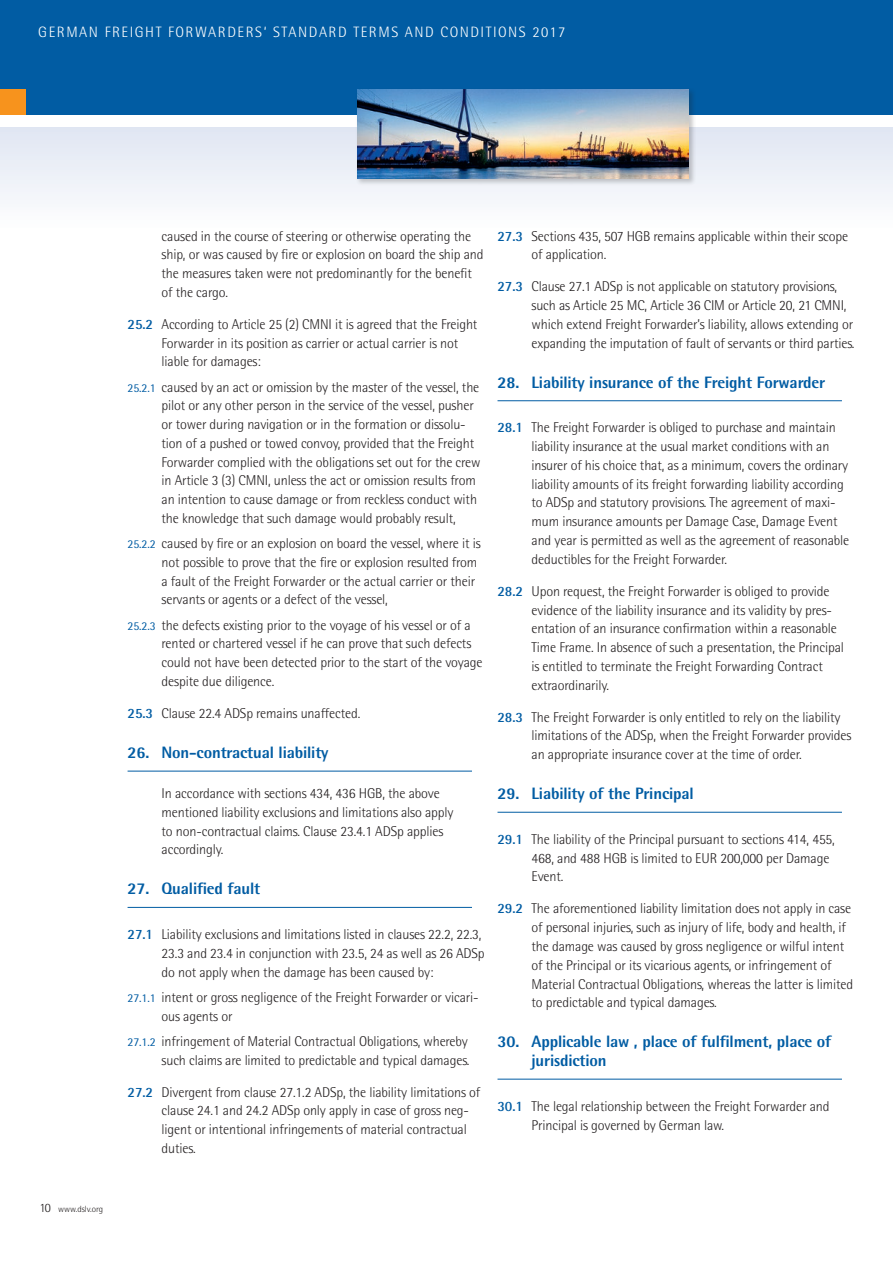
<style>
.page{position:relative;width:893px;height:1263px;background:#fff}
.page>*{position:absolute;margin:0;border:0;box-sizing:border-box;transform-origin:0 0}
.t1{font:800 16.5px/18.8px "Rotis Semi Sans";letter-spacing:-.01em;color:#015ca3}
.t2{font:300 15px "Rotis Semi Sans";letter-spacing:.1em;color:#fff}
.t3{font:300 14.25px/18.8px "Rotis Semi Sans";letter-spacing:-.01em;color:#231f20}
.t4{font:300 9px "Rotis Semi Sans";color:#231f20}
.s1{font-size:12.75px}
.s2{font-weight:700;color:#015ca3}
.s3{font-weight:400;font-size:12px;color:#015ca3}
</style>
<div class="page">
<div style="left:0;top:0;width:893px;height:115px;background:#015ca3"></div>
<div style="left:0;top:128px;width:893px;height:102px;background:linear-gradient(to bottom,#e0e6f2,#fefefe)"></div>
<div style="left:0;top:89px;width:26px;height:26px;background:#f7931d"></div>
<hr style="left:128px;top:771px;width:344px;height:1px;background:#015ca3">
<hr style="left:128px;top:907px;width:344px;height:1px;background:#015ca3">
<hr style="left:497px;top:400px;width:345px;height:1px;background:#015ca3">
<hr style="left:497px;top:812px;width:345px;height:1px;background:#015ca3">
<hr style="left:497px;top:1079px;width:345px;height:1px;background:#015ca3">
<div style="left:355px;top:88px;width:341px;height:98px;background:#231f20;opacity:.25"></div>
<img style="left:357px;top:89px;width:332px;height:90px">
<p class="t2" style="left:38px;top:23px;width:529px">GERMAN FREIGHT FORWARDERS‘ STANDARD TERMS AND CONDITIONS 2017</p>
<p class="t4" style="left:39px;top:1204px;width:65px"><span class="s1">10</span> www.dslv.org</p>
<p class="t3" style="left:162px;top:226px;width:323px">caused in the course of steering or otherwise operating the ship, or was caused by fire or explosion on board the ship and the measures taken were not predominantly for the benefit of the cargo.</p>
<p class="t3" style="left:162px;top:315px;width:317px;text-indent:-34px"><span class="s2">25.2</span> According to Article 25 (2) CMNI it is agreed that the Freight<br>Forwarder in its position as carrier or actual carrier is not liable for damages:</p>
<p class="t3" style="left:162px;top:377px;width:320px;text-indent:-34px"><span class="s3">25.2.1</span> caused by an act or omission by the master of the vessel, the pilot or any other person in the service of the vessel, pusher or tower during navigation or in the formation or dissolu&shy;tion of a pushed or towed convoy, provided that the Freight Forwarder complied with the obligations set out for the crew in Article 3 (3) CMNI, unless the act or omission results from an intention to cause damage or from reckless conduct with the knowledge that such damage would probably result,</p>
<p class="t3" style="left:162px;top:534px;width:321px;text-indent:-34px"><span class="s3">25.2.2</span> caused by fire or an explosion on board the vessel, where it is not possible to prove that the fire or explosion resulted from a fault of the Freight Forwarder or the actual carrier or their servants or agents or a defect of the vessel,</p>
<p class="t3" style="left:162px;top:615px;width:323px;text-indent:-34px"><span class="s3">25.2.3</span> the defects existing prior to the voyage of his vessel or of a rented or chartered vessel if he can prove that such defects could not have been detected prior to the start of the voyage despite due diligence.</p>
<p class="t3" style="left:128px;top:704px;width:234px"><span class="s2">25.3</span> Clause 22.4 ADSp remains unaffected.</p>
<p class="t1" style="left:128px;top:743px;width:202px">26. Non-contractual liability</p>
<p class="t3" style="left:162px;top:784px;width:293px">In accordance with sections 434, 436 HGB, the above mentioned liability exclusions and limitations also apply to non-contractual claims. Clause 23.4.1 ADSp applies accordingly.</p>
<p class="t1" style="left:128px;top:879px;width:134px">27. Qualified fault</p>
<p class="t3" style="left:162px;top:925px;width:325px;text-indent:-34px"><span class="s2">27.1</span> Liability exclusions and limitations listed in clauses 22.2, 22.3,<br>23.3 and 23.4 in conjunction with 23.5, 24 as well as 26 ADSp do not apply when the damage has been caused by:</p>
<p class="t3" style="left:162px;top:988px;width:318px;text-indent:-34px"><span class="s3">27.1.1</span> intent or gross negligence of the Freight Forwarder or vicari&shy;ous agents or</p>
<p class="t3" style="left:128px;top:1032px;width:343px;text-align:right"><span class="s3">27.1.2</span> infringement of Material Contractual Obligations, whereby such claims are limited to predictable and typical damages.</p>
<p class="t3" style="left:162px;top:1082px;width:320px;text-indent:-34px"><span class="s2">27.2</span> Divergent from clause 27.1.2 ADSp, the liability limitations of clause 24.1 and 24.2 ADSp only apply in case of gross neg&shy;ligent or intentional infringements of material contractual duties.</p>
<p class="t3" style="left:531px;top:226px;width:318px;text-indent:-34px"><span class="s2">27.3</span> Sections 435, 507 HGB remains applicable within their scope of application.</p>
<p class="t3" style="left:531px;top:277px;width:324px;text-indent:-34px"><span class="s2">27.3</span> Clause 27.1 ADSp is not applicable on statutory provisions, such as Article 25 MC, Article 36 CIM or Article 20, 21 CMNI, which extend Freight Forwarder’s liability, allows extending or expanding the imputation of fault of servants or third parties.</p>
<p class="t1" style="left:497px;top:372px;width:329px">28. Liability insurance of the Freight Forwarder</p>
<p class="t3" style="left:531px;top:418px;width:319px;text-indent:-34px"><span class="s2">28.1</span> The Freight Forwarder is obliged to purchase and maintain liability insurance at the usual market conditions with an insurer of his choice that, as a minimum, covers the ordinary liability amounts of its freight forwarding liability according to ADSp and statutory provisions. The agreement of maxi&shy;mum insurance amounts per Damage Case, Damage Event and year is permitted as well as the agreement of reasonable deductibles for the Freight Forwarder.</p>
<p class="t3" style="left:531px;top:581px;width:314px;text-indent:-34px"><span class="s2">28.2</span> Upon request, the Freight Forwarder is obliged to provide evidence of the liability insurance and its validity by pres&shy;entation of an insurance confirmation within a reasonable Time Frame. In absence of such a presentation, the Principal is entitled to terminate the Freight Forwarding Contract extraordinarily.</p>
<p class="t3" style="left:531px;top:707px;width:321px;text-indent:-34px"><span class="s2">28.3</span> The Freight Forwarder is only entitled to rely on the liability limitations of the ADSp, when the Freight Forwarder provides an appropriate insurance cover at the time of order.</p>
<p class="t1" style="left:497px;top:784px;width:198px">29. Liability of the Principal</p>
<p class="t3" style="left:531px;top:830px;width:305px;text-indent:-34px"><span class="s2">29.1</span> The liability of the Principal pursuant to sections 414, 455,<br>468, and 488 HGB is limited to EUR 200,000 per Damage<br>Event.</p>
<p class="t3" style="left:531px;top:899px;width:323px;text-indent:-34px"><span class="s2">29.2</span> The aforementioned liability limitation does not apply in case of personal injuries, such as injury of life, body and health, if the damage was caused by gross negligence or wilful intent of the Principal or its vicarious agents, or infringement of Material Contractual Obligations, whereas the latter is limited to predictable and typical damages.</p>
<p class="t1" style="left:531px;top:1032px;width:301px;text-indent:-34px">30. Applicable law , place of fulfilment, place of jurisdiction</p>
<p class="t3" style="left:531px;top:1096px;width:300px;text-indent:-34px"><span class="s2">30.1</span> The legal relationship between the Freight Forwarder and<br>Principal is governed by German law.</p>
</div>
